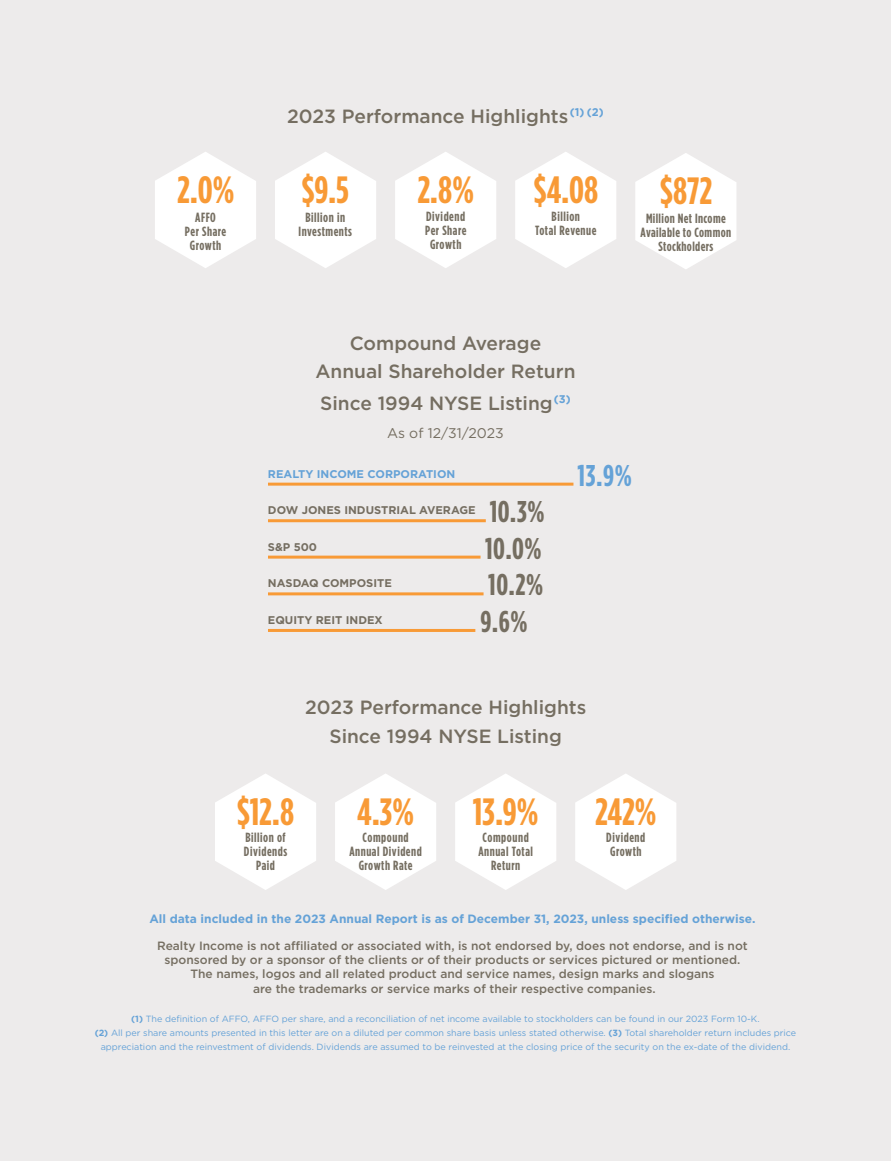
<style>
.page{position:relative;width:891px;height:1161px;background:#fff}
.page>*{position:absolute;margin:0;border:0;box-sizing:border-box;transform-origin:0 0}
.t1{font:700 37.95px "Gotham Condensed";color:#f89a36}
.t2{font:700 30px/36.6px "Gotham Condensed";color:#756e61;text-align:center}
.t3{font:700 30px "Gotham Condensed";color:#65a2d7}
.t4{font:500 19.2px/28.5px "Gotham";color:#756e61;text-align:center}
.t5{font:14.1px "Gotham";color:#756e61}
.t6{font:700 13.35px/14px "Gotham Condensed";letter-spacing:.04em;color:#756e61;text-align:center}
.t7{font:500 12px/14.4px "Gotham";color:#756e61;text-align:center}
.t8{font:700 12px "Gotham";color:#65a2d7}
.t9{font:700 11.25px "Gotham";color:#756e61}
.t10{font:700 11.25px "Gotham";color:#65a2d7}
.t11{font:9px/13.8px "Gotham";color:#65a2d7;text-align:center}
.s1{font-weight:700}
</style>
<div class="page">
<div style="left:0;top:0;width:890px;height:1161px;background:#edebeb"></div>
<svg style="left:215px;top:774px;width:101px;height:116px"></svg>
<svg style="left:335px;top:774px;width:101px;height:116px"></svg>
<svg style="left:455px;top:774px;width:101px;height:116px"></svg>
<svg style="left:575px;top:774px;width:101px;height:116px"></svg>
<hr style="left:268px;top:483px;width:305px;height:3px;background:#f89a36">
<hr style="left:268px;top:519px;width:218px;height:3px;background:#f89a36">
<hr style="left:268px;top:556px;width:213px;height:3px;background:#f89a36">
<hr style="left:268px;top:592px;width:216px;height:3px;background:#f89a36">
<hr style="left:268px;top:629px;width:207px;height:3px;background:#f89a36">
<svg style="left:155px;top:152px;width:101px;height:116px"></svg>
<svg style="left:275px;top:152px;width:101px;height:116px"></svg>
<svg style="left:395px;top:152px;width:101px;height:116px"></svg>
<svg style="left:515px;top:152px;width:101px;height:116px"></svg>
<svg style="left:635px;top:153px;width:101px;height:116px"></svg>
<h1 class="t1" style="left:177px;top:168px;width:59px">2.0%</h1>
<h3 class="t6" style="left:185px;top:210px;width:43px">AFFO<br>Per Share<br>Growth</h3>
<h3 class="t4" style="left:287px;top:101px;width:318px">2023 Performance Highlights<sup>(1)</sup> <sup>(2)</sup></h3>
<h1 class="t1" style="left:302px;top:168px;width:49px">$9.5</h1>
<h1 class="t1" style="left:417px;top:167px;width:58px">2.8%</h1>
<h1 class="t1" style="left:533px;top:167px;width:66px">$4.08</h1>
<h3 class="t6" style="left:425px;top:210px;width:43px">Dividend<br>Per Share<br>Growth</h3>
<h3 class="t6" style="left:535px;top:210px;width:63px">Billion<br>Total Revenue</h3>
<h3 class="t6" style="left:299px;top:210px;width:55px">Billion in<br>Investments</h3>
<h1 class="t1" style="left:660px;top:169px;width:54px">$872</h1>
<h3 class="t6" style="left:641px;top:211px;width:92px">Million Net Income<br>Available to Common<br>Stockholders</h3>
<h3 class="t4" style="left:315px;top:329px;width:262px">Compound Average<br>Annual Shareholder Return</h3>
<h3 class="t4" style="left:320px;top:388px;width:252px">Since 1994 NYSE Listing<sup>(3)</sup></h3>
<h3 class="t5" style="left:387px;top:424px;width:118px">As of 12/31/2023</h3>
<p class="t10" style="left:268px;top:466px;width:189px">REALTY INCOME CORPORATION</p>
<h2 class="t2" style="left:481px;top:493px;width:66px">10.3%<br>10.0%<br>10.2%<br>9.6%</h2>
<p class="t9" style="left:268px;top:503px;width:209px">DOW JONES INDUSTRIAL AVERAGE</p>
<p class="t9" style="left:268px;top:539px;width:51px">S&amp;P 500</p>
<p class="t9" style="left:268px;top:576px;width:125px">NASDAQ COMPOSITE</p>
<p class="t9" style="left:268px;top:613px;width:116px">EQUITY REIT INDEX</p>
<h2 class="t3" style="left:578px;top:457px;width:56px">13.9%</h2>
<h3 class="t4" style="left:305px;top:693px;width:283px">2023 Performance Highlights<br>Since 1994 NYSE Listing</h3>
<h1 class="t1" style="left:237px;top:789px;width:59px">$12.8</h1>
<h3 class="t6" style="left:244px;top:830px;width:45px">Billion of<br>Dividends<br>Paid</h3>
<h1 class="t1" style="left:357px;top:789px;width:58px">4.3%</h1>
<h1 class="t1" style="left:473px;top:789px;width:67px">13.9%</h1>
<h1 class="t1" style="left:595px;top:789px;width:63px">242%</h1>
<h3 class="t6" style="left:349px;top:830px;width:74px">Compound<br>Annual Dividend<br>Growth Rate</h3>
<h3 class="t6" style="left:478px;top:830px;width:56px">Compound<br>Annual Total<br>Return</h3>
<h3 class="t6" style="left:606px;top:830px;width:41px;text-align:left">Dividend<br>Growth</h3>
<h3 class="t8" style="left:150px;top:911px;width:608px">All data included in the 2023 Annual Report is as of December 31, 2023, unless specified otherwise.</h3>
<p class="t7" style="left:157px;top:938px;width:592px">Realty Income is not affiliated or associated with, is not endorsed by, does not endorse, and is not sponsored by or a sponsor of the clients or of their products or services pictured or mentioned.<br>The names, logos and all related product and service names, design marks and slogans<br>are the trademarks or service marks of their respective companies.</p>
<p class="t11" style="left:95px;top:1012px;width:703px"><span class="s1">(1)</span> The definition of AFFO, AFFO per share, and a reconciliation of net income available to stockholders can be found in our 2023 Form 10-K.<br><span class="s1">(2)</span> All per share amounts presented in this letter are on a diluted per common share basis unless stated otherwise. <span class="s1">(3)</span> Total shareholder return includes price appreciation and the reinvestment of dividends. Dividends are assumed to be reinvested at the closing price of the security on the ex-date of the dividend.</p>
</div>
